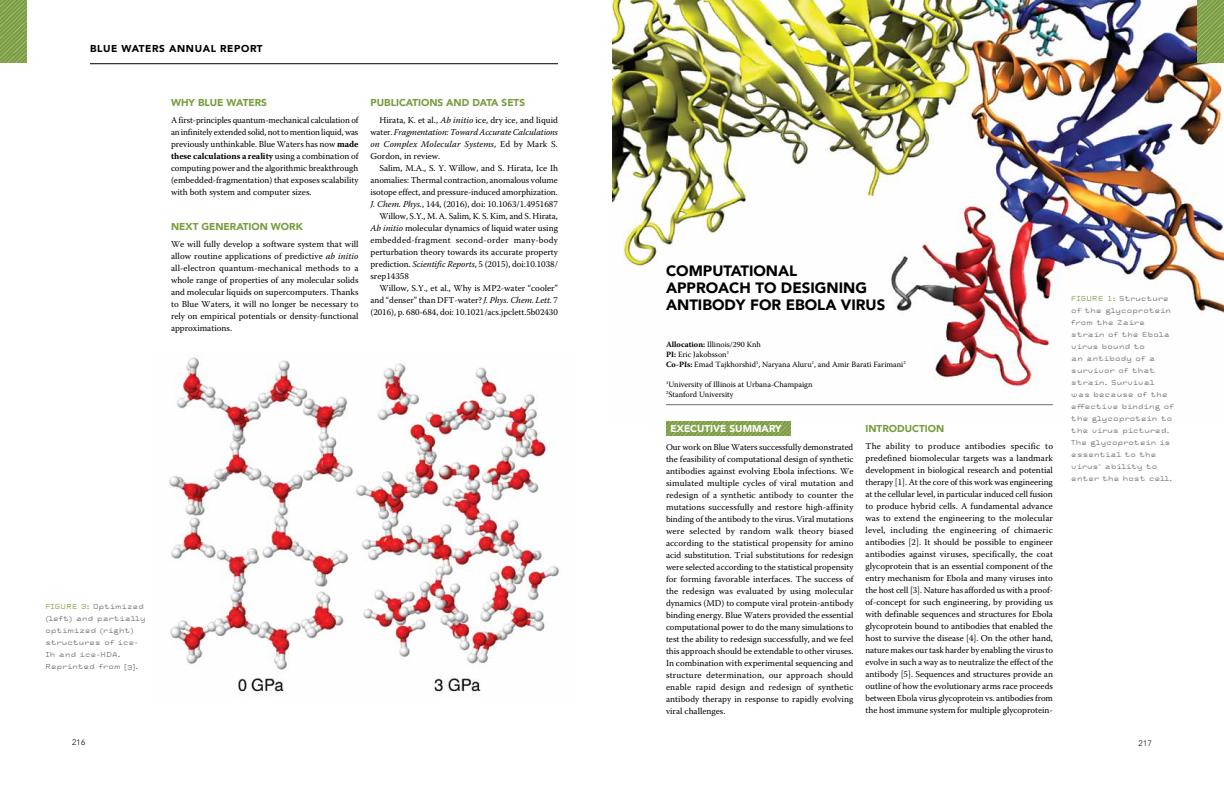
<style>
.page{position:relative;width:1224px;height:792px;background:#fff}
.page>*{position:absolute;margin:0;border:0;box-sizing:border-box;transform-origin:0 0}
.t1{font:900 15px/17px "Avenir";color:#000}
.t2{font:900 10px "Avenir";color:#799c3e}
.t3{font:900 10px "Avenir";letter-spacing:.06em;color:#000}
.t4{font:900 10px "Avenir";color:#fff}
.t5{font:9px/12px "Warnock Pro";color:#000;text-align:justify}
.t6{font:italic 9px/12px "Warnock Pro";letter-spacing:.015em;color:#000;text-align:justify}
.t7{font:9px "Warnock Pro";letter-spacing:.025em;color:#000}
.t8{font:8px/10px "Warnock Pro";color:#000}
.t9{font:300 8px "Avenir";letter-spacing:.06em;color:#000}
.t10{font:7px/12px "Tronic OT";letter-spacing:-.07em;color:#6d6e71}
.s1{font-weight:700}
.s2{font-style:italic}
.s3{font-style:normal}
.s4{color:#799c3e}
</style>
<div class="page">
<img style="left:612px;top:0;width:612px;height:422px">
<img style="left:666px;top:421px;width:124px;height:15px">
<img style="left:0;top:0;width:27px;height:63px">
<img style="left:1197px;top:0;width:27px;height:63px">
<img style="left:169px;top:357px;width:391px;height:339px">
<hr style="left:666px;top:404px;width:387px;height:1px;background:#6d6e71">
<hr style="left:90px;top:63px;width:468px;height:1px;background:#000">
<p class="t3" style="left:90px;top:40px;width:174px">BLUE WATERS ANNUAL REPORT</p>
<p class="t2" style="left:171px;top:94px;width:98px">WHY BLUE WATERS</p>
<p class="t5" style="left:171px;top:114px;width:189px">A first-principles quantum-mechanical calculation of an infinitely extended solid, not to mention liquid, was previously unthinkable. Blue Waters has now <span class="s1">made these calculations a reality</span> using a combination of computing power and the algorithmic breakthrough (embedded-fragmentation) that exposes scalability with both system and computer sizes.</p>
<p class="t2" style="left:171px;top:218px;width:134px">NEXT GENERATION WORK</p>
<p class="t5" style="left:171px;top:238px;width:189px">We will fully develop a software system that will allow routine applications of predictive <span class="s2">ab initio </span>all-electron quantum-mechanical methods to a whole range of properties of any molecular solids and molecular liquids on supercomputers. Thanks to Blue Waters, it will no longer be necessary to rely on empirical potentials or density-functional approximations.</p>
<p class="t2" style="left:370px;top:94px;width:156px">PUBLICATIONS AND DATA SETS</p>
<p class="t6" style="left:370px;top:114px;width:189px;text-indent:9px"><span class="s3">Hirata, K. et al.,</span> Ab initio <span class="s3">ice, dry ice, and liquid water.</span> Fragmentation: Toward Accurate Calculations on Complex Molecular Systems<span class="s3">, Ed by Mark S.<br>Gordon, in review.</span></p>
<p class="t5" style="left:380px;top:162px;width:180px">Salim, M.A., S. Y. Willow, and S. Hirata, Ice Ih</p>
<p class="t5" style="left:370px;top:174px;width:189px">anomalies: Thermal contraction, anomalous volume</p>
<p class="t5" style="left:370px;top:186px;width:189px">isotope effect, and pressure-induced amorphization.</p>
<p class="t5" style="left:370px;top:198px;width:189px"><span class="s2">J. Chem. Phys.</span>, 144, (2016), doi: 10.1063/1.4951687</p>
<p class="t5" style="left:380px;top:210px;width:180px">Willow, S.Y., M. A. Salim, K. S. Kim, and S. Hirata,</p>
<p class="t5" style="left:370px;top:222px;width:189px"><span class="s2">Ab initio</span> molecular dynamics of liquid water using</p>
<p class="t7" style="left:370px;top:235px;width:189px">embedded-fragment second-order many-body</p>
<p class="t5" style="left:370px;top:246px;width:189px">perturbation theory towards its accurate property</p>
<p class="t5" style="left:370px;top:258px;width:189px">prediction. <span class="s2">Scientific Reports</span>, 5 (2015), doi:10.1038/</p>
<p class="t5" style="left:370px;top:270px;width:40px">srep14358</p>
<p class="t5" style="left:380px;top:282px;width:180px">Willow, S.Y., et al., Why is MP2-water “cooler”</p>
<p class="t5" style="left:370px;top:294px;width:189px">and “denser” than DFT-water? <span class="s2">J. Phys. Chem. Lett.</span> 7</p>
<p class="t5" style="left:370px;top:306px;width:189px">(2016), p. 680-684, doi: 10.1021/acs.jpclett.5b02430</p>
<p class="t10" style="left:45px;top:600px;width:103px"><span class="s4">FIGURE 3:</span> Optimized (left) and partially optimized (right) structures of ice-<br>Ih and ice-HDA.<br>Reprinted from [3].</p>
<p class="t9" style="left:72px;top:738px;width:15px">216</p>
<h1 class="t1" style="left:666px;top:262px;width:221px">COMPUTATIONAL<br>APPROACH TO DESIGNING<br>ANTIBODY FOR EBOLA VIRUS</h1>
<p class="t8" style="left:666px;top:339px;width:241px"><span class="s1">Allocation:</span> Illinois/290 Knh<br><span class="s1">PI:</span> Eric Jakobsson<sup>1<br></sup><span class="s1">Co-PIs:</span> Emad Tajkhorshid<sup>1</sup>, Naryana Aluru<sup>1</sup>, and Amir Barati Farimani<sup>2</sup></p>
<p class="t8" style="left:666px;top:379px;width:148px"><sup>1</sup>University of Illinois at Urbana-Champaign<br><sup>2</sup>Stanford University</p>
<p class="t4" style="left:670px;top:420px;width:113px">EXECUTIVE SUMMARY</p>
<p class="t5" style="left:666px;top:441px;width:189px">Our work on Blue Waters successfully demonstrated the feasibility of computational design of synthetic antibodies against evolving Ebola infections. We simulated multiple cycles of viral mutation and redesign of a synthetic antibody to counter the mutations successfully and restore high-affinity binding of the antibody to the virus. Viral mutations were selected by random walk theory biased according to the statistical propensity for amino acid substitution. Trial substitutions for redesign were selected according to the statistical propensity for forming favorable interfaces. The success of the redesign was evaluated by using molecular dynamics (MD) to compute viral protein-antibody binding energy. Blue Waters provided the essential computational power to do the many simulations to test the ability to redesign successfully, and we feel this approach should be extendable to other viruses.<br>In combination with experimental sequencing and structure determination, our approach should enable rapid design and redesign of synthetic antibody therapy in response to rapidly evolving viral challenges.</p>
<p class="t2" style="left:866px;top:420px;width:80px">INTRODUCTION</p>
<p class="t5" style="left:866px;top:440px;width:189px">The ability to produce antibodies specific to predefined biomolecular targets was a landmark development in biological research and potential therapy [1]. At the core of this work was engineering at the cellular level, in particular induced cell fusion to produce hybrid cells. A fundamental advance was to extend the engineering to the molecular level, including the engineering of chimaeric antibodies [2]. It should be possible to engineer antibodies against viruses, specifically, the coat glycoprotein that is an essential component of the entry mechanism for Ebola and many viruses into the host cell [3]. Nature has afforded us with a proof&shy;of-concept for such engineering, by providing us with definable sequences and structures for Ebola glycoprotein bound to antibodies that enabled the host to survive the disease [4]. On the other hand, nature makes our task harder by enabling the virus to evolve in such a way as to neutralize the effect of the antibody [5]. Sequences and structures provide an outline of how the evolutionary arms race proceeds between Ebola virus glycoprotein vs. antibodies from the host immune system for multiple glycoprotein-</p>
<p class="t10" style="left:1071px;top:292px;width:105px"><span class="s4">FIGURE 1:</span> Structure of the glycoprotein from the Zaire strain of the Ebola virus bound to<br>an antibody of a survivor of that strain. Survival was because of the effective binding of the glycoprotein to the virus pictured.<br>The glycoprotein is essential to the virus’ ability to enter the host cell.</p>
<p class="t9" style="left:1139px;top:738px;width:15px">217</p>
</div>
